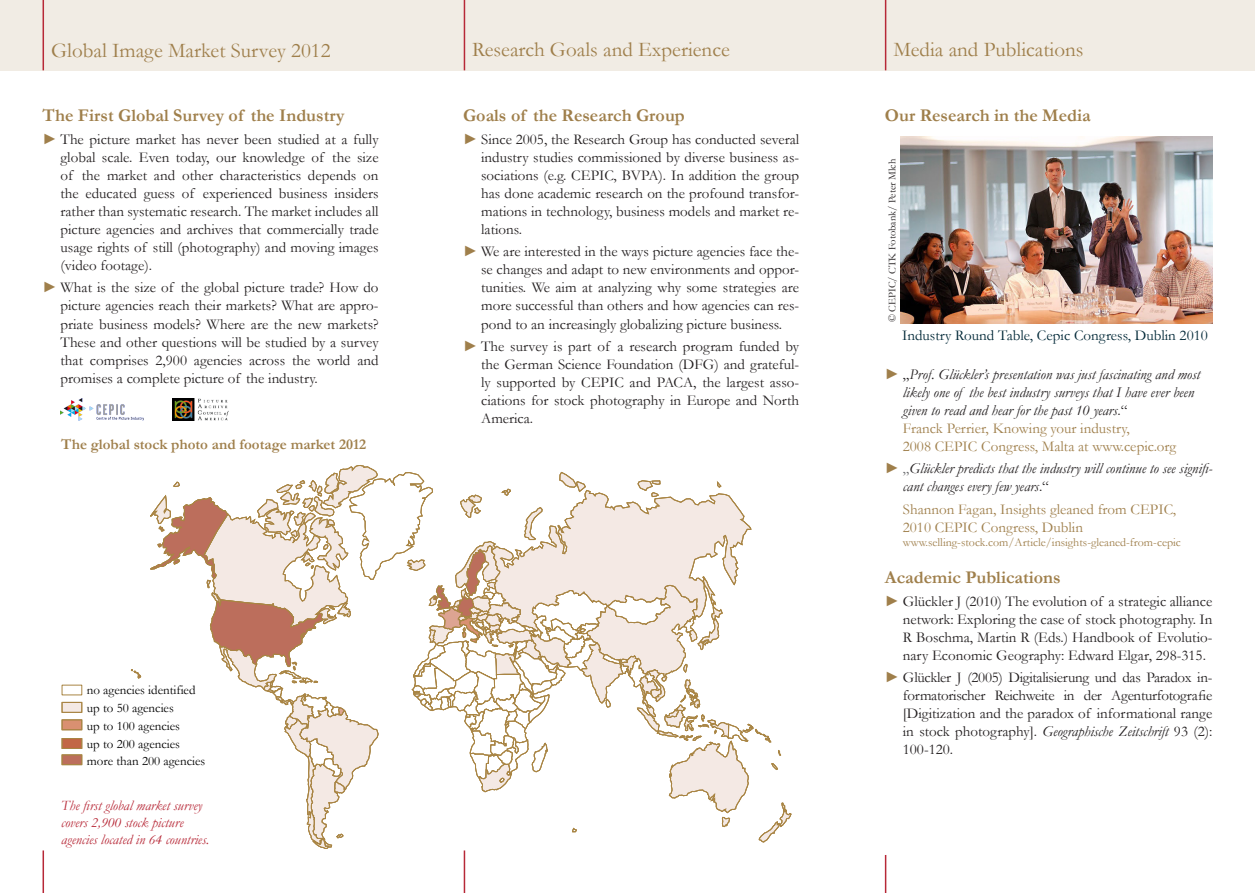
<style>
.page{position:relative;width:1255px;height:893px;background:#fff}
.page>*{position:absolute;margin:0;border:0;box-sizing:border-box;transform-origin:0 0}
.Überschrift_1{font:21px "Garamond";color:#9f7f4b}
.Überschrift_2{font:700 18px "Garamond";color:#9f7f4b}
.t1{font:15px/18px "Garamond";color:#231f20;text-align:justify}
.t2{font:italic 15px/18px "Garamond";color:#231f20}
.t3{font:15px/18px "Garamond";color:#9f7f4b}
.t4{font:15px "Garamond";color:#002837}
.t5{font:700 15px "Garamond";color:#9f7f4b}
.t6{font:italic 14.25px/17.1px "Garamond";color:#b72837}
.t7{font:13.05px/18.6px "Garamond";color:#000}
.t8{font:12px "Garamond";color:#9f7f4b}
.t9{font:10.5px "Garamond";color:#231f20}
.s1{color:#9f7f4b}
.s2{font-style:normal;color:#9f7f4b}
.s3{font-style:normal}
.s4{font-style:normal;color:#6c6d70}
.s5{font-style:italic}
</style>
<div class="page">
<div style="left:0;top:0;width:1254px;height:70px;background:#f1ece4"></div>
<hr style="left:43px;top:0;width:1px;height:70px;background:#b72837">
<hr style="left:43px;top:850px;width:1px;height:43px;background:#b72837">
<hr style="left:463px;top:0;width:2px;height:70px;background:#b72837">
<hr style="left:463px;top:850px;width:2px;height:43px;background:#b72837">
<hr style="left:884px;top:0;width:2px;height:70px;background:#b72837">
<hr style="left:884px;top:855px;width:2px;height:38px;background:#b72837">
<img style="left:900px;top:137px;width:312px;height:186px">
<img style="left:61px;top:398px;width:82px;height:23px">
<img style="left:173px;top:399px;width:56px;height:21px">
<svg style="left:131px;top:465px;width:660px;height:384px"></svg>
<div style="left:62px;top:702px;width:20px;height:10px;background:#f4e9e4"></div>
<div style="left:62px;top:702px;width:20px;height:10px;border:1px solid #a98544"></div>
<div style="left:62px;top:720px;width:20px;height:10px;background:#d99071"></div>
<div style="left:62px;top:720px;width:20px;height:10px;border:1px solid #a98544"></div>
<div style="left:62px;top:738px;width:20px;height:10px;background:#c26746"></div>
<div style="left:62px;top:738px;width:20px;height:11px;border:1px solid #a98544"></div>
<div style="left:62px;top:755px;width:20px;height:10px;background:#bc6e5c"></div>
<div style="left:62px;top:755px;width:20px;height:10px;border:1px solid #a98544"></div>
<p class="Überschrift_1" style="left:51px;top:36px;width:281px">Global Image Market Survey 2012</p>
<p class="Überschrift_1" style="left:472px;top:36px;width:259px">Research Goals and Experience</p>
<p class="Überschrift_1" style="left:893px;top:36px;width:192px">Media and Publications</p>
<p class="Überschrift_2" style="left:43px;top:104px;width:304px">The First Global Survey of the Industry</p>
<p class="t1" style="left:61px;top:130px;width:319px;text-indent:-18px"><span class="s1">►</span> The picture market has never been studied at a fully global scale. Even today, our knowledge of the size of the market and other characteristics depends on the educated guess of experienced business insiders rather than systematic research. The market includes all picture agencies and archives that commercially trade usage rights of still (photography) and moving images (video footage).</p>
<p class="t1" style="left:61px;top:278px;width:319px;text-indent:-18px"><span class="s1">►</span> What is the size of the global picture trade? How do picture agencies reach their markets? What are appro&shy;priate business models? Where are the new markets?<br>These and other questions will be studied by a survey that comprises 2,900 agencies across the world and promises a complete picture of the industry.</p>
<p class="t5" style="left:61px;top:434px;width:306px">The global stock photo and footage market 2012</p>
<p class="Überschrift_2" style="left:463px;top:104px;width:223px">Goals of the Research Group</p>
<p class="t1" style="left:481px;top:130px;width:319px;text-indent:-18px"><span class="s1">►</span> Since 2005, the Research Group has conducted several industry studies commissioned by diverse business as&shy;sociations (e.g. CEPIC, BVPA). In addition the group has done academic research on the profound transfor&shy;mations in technology, business models and market re&shy;lations.</p>
<p class="t1" style="left:481px;top:242px;width:319px;text-indent:-18px"><span class="s1">►</span> We are interested in the ways picture agencies face the&shy;se changes and adapt to new environments and oppor&shy;tunities. We aim at analyzing why some strategies are more successful than others and how agencies can res&shy;pond to an increasingly globalizing picture business.</p>
<p class="t1" style="left:481px;top:337px;width:319px;text-indent:-18px"><span class="s1">►</span> The survey is part of a research program funded by the German Science Foundation (DFG) and grateful&shy;ly supported by CEPIC and PACA, the largest asso&shy;ciations for stock photography in Europe and North America.</p>
<p class="t7" style="left:87px;top:680px;width:110px">no agencies identified up to 50 agencies</p>
<p class="t7" style="left:87px;top:716px;width:95px">up to 100 agencies up to 200 agencies</p>
<p class="t7" style="left:87px;top:751px;width:120px">more than 200 agencies</p>
<p class="t6" style="left:61px;top:797px;width:149px">The first global market survey covers 2,900 stock picture agencies located in 64 countries.</p>
<p class="Überschrift_2" style="left:884px;top:104px;width:207px">Our Research in the Media</p>
<p class="t9" style="left:885px;top:322px;width:165px;rotate:-90deg">© CEPIC/ CTK Fotobank/ Peter Mlch</p>
<p class="t4" style="left:902px;top:325px;width:307px">Industry Round Table, Cepic Congress, Dublin 2010</p>
<p class="t2" style="left:902px;top:365px;width:299px;text-indent:-18px"><span class="s2">►</span> <span class="s3">„</span>Prof. Glückler’s presentation was just fascinating and most likely one of the best industry surveys that I have ever been given to read and hear for the past 10 years<span class="s3">.“<br></span><span class="s2">Franck Perrier, Knowing your industry,<br>2008 CEPIC Congress, Malta at www.cepic.org</span></p>
<p class="t2" style="left:902px;top:459px;width:311px;text-indent:-18px"><span class="s2">►</span> <span class="s4">„</span>Glückler predicts that the industry will continue to see signifi&shy;cant changes every few years<span class="s3">.“</span></p>
<p class="t3" style="left:902px;top:500px;width:275px">Shannon Fagan, Insights gleaned from CEPIC,<br>2010 CEPIC Congress, Dublin</p>
<p class="t8" style="left:902px;top:534px;width:279px">www.selling-stock.com/Article/insights-gleaned-from-cepic</p>
<p class="Überschrift_2" style="left:884px;top:565px;width:177px">Academic Publications</p>
<p class="t1" style="left:902px;top:592px;width:311px;text-indent:-18px"><span class="s1">►</span> Glückler J (2010) The evolution of a strategic alliance network: Exploring the case of stock photography. In R Boschma, Martin R (Eds.) Handbook of Evolutio&shy;nary Economic Geography: Edward Elgar, 298-315.</p>
<p class="t1" style="left:902px;top:668px;width:311px;text-indent:-18px"><span class="s1">►</span> Glückler J (2005) Digitalisierung und das Paradox in&shy;formatorischer Reichweite in der Agenturfotografie [Digitization and the paradox of informational range in stock photography]. <span class="s5">Geographische Zeitschrift</span> 93 (2):<br>100-120.</p>
</div>
